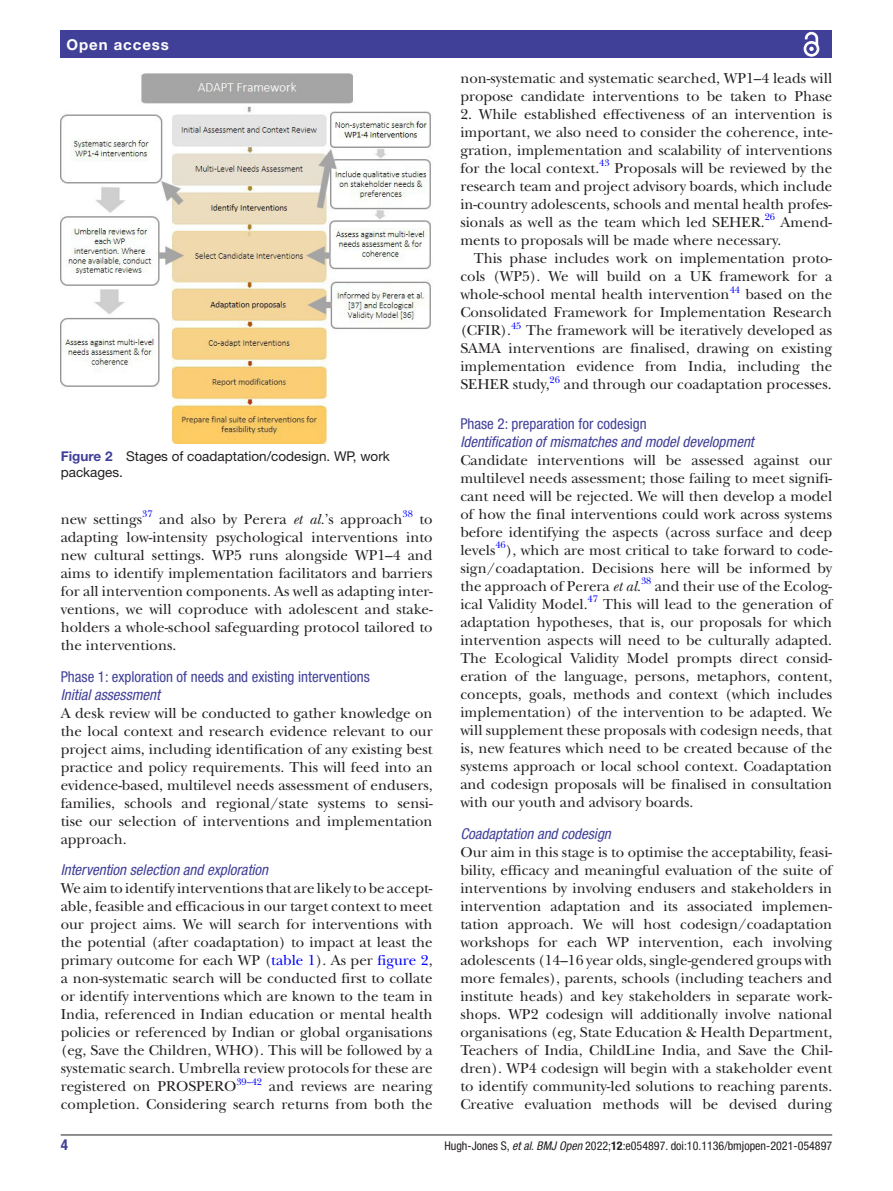
<style>
.page{position:relative;width:893px;height:1191px;background:#fff}
.page>*{position:absolute;margin:0;border:0;box-sizing:border-box;transform-origin:0 0}
.t1{font:15px/18px "New Baskerville";color:#231f20;text-align:justify}
.t2{font:italic condensed 15px "Helvetica Neue LT Std";color:#414099}
.t3{font:condensed 15px "Helvetica Neue LT Std";color:#414099}
.t4{font:700 15px "Helvetica Neue LT Std";letter-spacing:.065em;color:#fff}
.t5{font:700 condensed 15px "Helvetica Neue LT Std";color:#414099}
.t6{font:13.5px/16.2px "Helvetica Neue LT Std";color:#231f20}
.t7{font:condensed 12px "Helvetica Neue LT Std";color:#231f20}
.t8{font:9.9px "New Baskerville";color:#00f}
.s1{font-weight:700;color:#414099}
.s2{font-style:italic}
.s3{color:#00f}
.s4{font-weight:700}
</style>
<div class="page">
<hr style="left:61px;top:1134px;width:771px;height:1px;background:#231f20">
<div style="left:61px;top:31px;width:771px;height:27px;background:#414099"></div>
<svg style="left:803px;top:31px;width:17px;height:26px"></svg>
<img style="left:61px;top:73px;width:370px;height:370px">
<p class="t4" style="left:66px;top:35px;width:104px">Open access</p>
<p class="t6" style="left:61px;top:448px;width:331px"><span class="s1">Figure 2</span> Stages of coadaptation/codesign. WP, work packages.</p>
<p class="t8" style="left:142px;top:508px;width:12px">37</p>
<p class="t1" style="left:159px;top:510px;width:245px">and also by Perera <span class="s2">et al.</span>’s approach</p>
<p class="t8" style="left:402px;top:508px;width:12px">38</p>
<p class="t1" style="left:61px;top:510px;width:83px">new settings</p>
<p class="t1" style="left:61px;top:510px;width:373px;text-indent:359px">to adapting low-intensity psychological interventions into new cultural settings. WP5 runs alongside WP1–4 and aims to identify implementation facilitators and barriers for all intervention components. As well as adapting inter&shy;ventions, we will coproduce with adolescent and stake&shy;holders a whole-school safeguarding protocol tailored to the interventions.</p>
<p class="t3" style="left:61px;top:667px;width:311px">Phase 1: exploration of needs and existing interventions</p>
<p class="t2" style="left:61px;top:685px;width:101px">Initial assessment</p>
<p class="t1" style="left:61px;top:704px;width:373px">A desk review will be conducted to gather knowledge on the local context and research evidence relevant to our project aims, including identification of any existing best practice and policy requirements. This will feed into an evidence-based, multilevel needs assessment of endusers, families, schools and regional/state systems to sensi&shy;tise our selection of interventions and implementation approach.</p>
<p class="t2" style="left:61px;top:861px;width:209px">Intervention selection and exploration</p>
<p class="t1" style="left:61px;top:879px;width:373px">We aim to identify interventions that are likely to be accept&shy;able, feasible and efficacious in our target context to meet our project aims. We will search for interventions with the potential (after coadaptation) to impact at least the primary outcome for each WP (<span class="s3">table 1</span>). As per <span class="s3">figure 2</span>, a non-systematic search will be conducted first to collate or identify interventions which are known to the team in India, referenced in Indian education or mental health policies or referenced by Indian or global organisations (eg, Save the Children, WHO). This will be followed by a systematic search. Umbrella review protocols for these are registered on PROSPERO</p>
<p class="t8" style="left:236px;top:1075px;width:27px">39–42</p>
<p class="t1" style="left:61px;top:1077px;width:373px;text-align:right">and reviews are nearing<br>completion. Considering search returns from both the</p>
<p class="t1" style="left:460px;top:69px;width:373px">non-systematic and systematic searched, WP1–4 leads will propose candidate interventions to be taken to Phase</p>
<p class="t1" style="left:460px;top:105px;width:373px">2. While established effectiveness of an intervention is important, we also need to consider the coherence, inte&shy;gration, implementation and scalability of interventions for the local context.</p>
<p class="t8" style="left:599px;top:157px;width:12px">43</p>
<p class="t1" style="left:460px;top:159px;width:373px;text-indent:154px">Proposals will be reviewed by the research team and project advisory boards, which include in-country adolescents, schools and mental health profes&shy;sionals as well as the team which led SEHER.</p>
<p class="t8" style="left:765px;top:211px;width:12px">26</p>
<p class="t1" style="left:460px;top:213px;width:373px;text-indent:320px">Amend&shy;ments to proposals will be made where necessary.</p>
<p class="t1" style="left:460px;top:249px;width:373px;text-indent:13px">This phase includes work on implementation proto&shy;cols (WP5). We will build on a UK framework for a whole-school mental health intervention</p>
<p class="t8" style="left:730px;top:283px;width:12px">44</p>
<p class="t1" style="left:460px;top:285px;width:373px;text-indent:285px">based on the Consolidated Framework for Implementation Research (CFIR).</p>
<p class="t8" style="left:511px;top:319px;width:12px">45</p>
<p class="t1" style="left:460px;top:321px;width:373px;text-indent:66px">The framework will be iteratively developed as SAMA interventions are finalised, drawing on existing implementation evidence from India, including the SEHER study,<sup>26</sup> and through our coadaptation processes.</p>
<p class="t3" style="left:460px;top:415px;width:188px">Phase 2: preparation for codesign</p>
<p class="t2" style="left:460px;top:433px;width:295px">Identification of mismatches and model development</p>
<p class="t1" style="left:460px;top:451px;width:373px">Candidate interventions will be assessed against our multilevel needs assessment; those failing to meet signifi&shy;cant need will be rejected. We will then develop a model of how the final interventions could work across systems before identifying the aspects (across surface and deep levels</p>
<p class="t8" style="left:495px;top:539px;width:12px">46</p>
<p class="t1" style="left:460px;top:541px;width:373px;text-indent:45px">), which are most critical to take forward to code&shy;sign/coadaptation. Decisions here will be informed by the approach of Perera <span class="s2">et al.</span></p>
<p class="t8" style="left:641px;top:575px;width:12px">38</p>
<p class="t1" style="left:655px;top:577px;width:179px">and their use of the Ecolog-</p>
<p class="t8" style="left:588px;top:593px;width:12px">47</p>
<p class="t1" style="left:460px;top:595px;width:373px;text-indent:143px">This will lead to the generation of adaptation hypotheses, that is, our proposals for which intervention aspects will need to be culturally adapted.<br>The Ecological Validity Model prompts direct consid&shy;eration of the language, persons, metaphors, content, concepts, goals, methods and context (which includes implementation) of the intervention to be adapted. We will supplement these proposals with codesign needs, that is, new features which need to be created because of the systems approach or local school context. Coadaptation and codesign proposals will be finalised in consultation with our youth and advisory boards.</p>
<p class="t2" style="left:460px;top:825px;width:152px">Coadaptation and codesign</p>
<p class="t1" style="left:460px;top:843px;width:373px">Our aim in this stage is to optimise the acceptability, feasi&shy;bility, efficacy and meaningful evaluation of the suite of interventions by involving endusers and stakeholders in intervention adaptation and its associated implemen&shy;tation approach. We will host codesign/coadaptation workshops for each WP intervention, each involving adolescents (14–16 year olds, single-gendered groups with more females), parents, schools (including teachers and institute heads) and key stakeholders in separate work&shy;shops. WP2 codesign will additionally involve national organisations (eg, State Education &amp; Health Department, Teachers of India, ChildLine India, and Save the Chil&shy;dren). WP4 codesign will begin with a stakeholder event to identify community-led solutions to reaching parents.<br>Creative evaluation methods will be devised during</p>
<p class="t1" style="left:460px;top:595px;width:129px">ical Validity Model.</p>
<p class="t5" style="left:61px;top:1135px;width:9px">4</p>
<p class="t7" style="left:444px;top:1138px;width:389px">Hugh-Jones S, <span class="s2">et al</span>. <span class="s2">BMJ Open</span> 2022;<span class="s4">12</span>:e054897. doi:10.1136/bmjopen-2021-054897</p>
</div>
